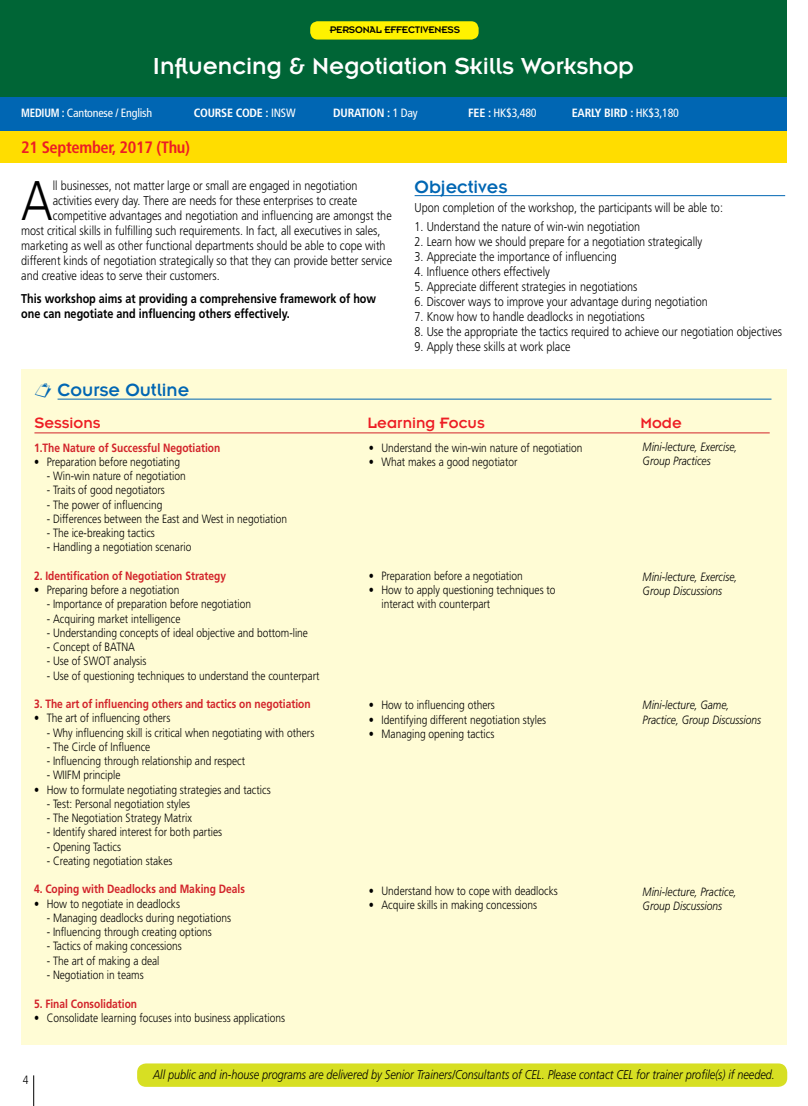
<style>
.page{position:relative;width:808px;height:1106px;background:#fff}
.page>*{position:absolute;margin:0;border:0;box-sizing:border-box;transform-origin:0 0}
.t1{font:300 55.8px "Frutiger LT Std";color:#000;scale:.85 1}
.t2{font:25.5px "Insignia LT Std";color:#fff}
.t3{font:19.5px "Insignia LT Std";color:#0066b3}
.t4{font:16.5px "Insignia LT Std";color:#ed1d24}
.t5{font:700 condensed 16.5px "Frutiger LT Std";letter-spacing:-.02em;color:#ed1d24}
.t6{font:300 12.75px "Frutiger LT Std";color:#000;scale:.85 1}
.t7{font:italic 300 12.75px "Frutiger LT Std";color:#000;scale:.85 1}
.t8{font:700 12.75px/15px "Frutiger LT Std";color:#000;scale:.85 1}
.t9{font:300 12px/14.2px "Frutiger LT Std";color:#000;scale:.85 1}
.t10{font:700 12px "Frutiger LT Std";color:#d2232a;scale:.85 1}
.t11{font:italic 300 12px/14.2px "Frutiger LT Std";color:#000;scale:.85 1}
.t12{font:700 condensed 12px "Frutiger LT Std";letter-spacing:-.02em;color:#fff}
.t13{font:condensed 12px "Frutiger LT Std";letter-spacing:-.02em;color:#fff}
.t14{font:300 condensed 12px "Frutiger LT Std";color:#000}
.t15{font:10.5px "Insignia LT Std";letter-spacing:-.02em;color:#000}
.s1{font-weight:700}
.s2{font-weight:400}
</style>
<div class="page">
<div style="left:137px;top:1063px;width:650px;height:23px;background:#d7df23;border-radius:9px"></div>
<hr style="left:33px;top:1075px;width:1px;height:31px;background:#000">
<hr style="left:415px;top:195px;width:370px;height:1px;background:#0066b3">
<div style="left:0;top:0;width:787px;height:115px;background:#006536"></div>
<div style="left:0;top:98px;width:787px;height:33px;background:#0066b3"></div>
<div style="left:0;top:131px;width:787px;height:31px;background:#fd0"></div>
<div style="left:21px;top:369px;width:766px;height:675px;background:#fffcd5"></div>
<hr style="left:58px;top:399px;width:713px;height:1px;background:#0066b3">
<hr style="left:34px;top:432px;width:736px;height:1px;background:#d2232a">
<div style="left:310px;top:21px;width:169px;height:19px;background:#fff200;border-radius:8px"></div>
<p class="t15" style="left:330px;top:25px;width:132px">PERSONAL EFFECTIVENESS</p>
<h2 class="t2" style="left:153px;top:53px;width:482px">Influencing &amp; Negotiation Skills Workshop</h2>
<p class="t13" style="left:21px;top:106px;width:132px"><span class="s1">MEDIUM :</span> Cantonese / English</p>
<p class="t12" style="left:194px;top:106px;width:103px">COURSE CODE : <span class="s2">INSW</span></p>
<p class="t12" style="left:333px;top:106px;width:86px">DURATION : <span class="s2">1 Day</span></p>
<p class="t13" style="left:468px;top:106px;width:70px"><span class="s1">FEE :</span> HK$3,480</p>
<p class="t12" style="left:572px;top:106px;width:109px">EARLY BIRD : <span class="s2">HK$3,180</span></p>
<h3 class="t5" style="left:21px;top:137px;width:170px">21 September, 2017 (Thu)</h3>
<h1 class="t1" style="left:21px;top:169px;width:39px">A</h1>
<p class="t6" style="left:53px;top:178px;width:360px">ll businesses, not matter large or small are engaged in negotiation</p>
<p class="t6" style="left:53px;top:193px;width:359px">activities every day. There are needs for these enterprises to create</p>
<p class="t6" style="left:53px;top:208px;width:400px">competitive advantages and negotiation and influencing are amongst the</p>
<p class="t6" style="left:21px;top:223px;width:424px">most critical skills in fulfilling such requirements. In fact, all executives in sales,</p>
<p class="t6" style="left:21px;top:238px;width:430px">marketing as well as other functional departments should be able to cope with</p>
<p class="t6" style="left:21px;top:253px;width:438px">different kinds of negotiation strategically so that they can provide better service</p>
<p class="t6" style="left:21px;top:268px;width:235px">and creative ideas to serve their customers.</p>
<p class="t8" style="left:21px;top:291px;width:419px">This workshop aims at providing a comprehensive framework of how one can negotiate and influencing others effectively.</p>
<h3 class="t3" style="left:58px;top:380px;width:133px">Course Outline</h3>
<h3 class="t3" style="left:415px;top:176px;width:94px">Objectives</h3>
<p class="t6" style="left:415px;top:200px;width:364px">Upon completion of the workshop, the participants will be able to:</p>
<p class="t6" style="left:415px;top:219px;width:267px">1. Understand the nature of win-win negotiation</p>
<p class="t6" style="left:415px;top:234px;width:340px">2. Learn how we should prepare for a negotiation strategically</p>
<p class="t6" style="left:415px;top:249px;width:239px">3. Appreciate the importance of influencing</p>
<p class="t6" style="left:415px;top:264px;width:161px">4. Influence others effectively</p>
<p class="t6" style="left:415px;top:279px;width:264px">5. Appreciate different strategies in negotiations</p>
<p class="t6" style="left:415px;top:294px;width:346px">6. Discover ways to improve your advantage during negotiation</p>
<p class="t6" style="left:415px;top:309px;width:272px">7. Know how to handle deadlocks in negotiations</p>
<p class="t6" style="left:415px;top:324px;width:434px">8. Use the appropriate the tactics required to achieve our negotiation objectives</p>
<p class="t6" style="left:415px;top:339px;width:185px">9. Apply these skills at work place</p>
<h3 class="t4" style="left:34px;top:414px;width:68px">Sessions</h3>
<h3 class="t4" style="left:367px;top:414px;width:119px">Learning Focus</h3>
<h3 class="t4" style="left:640px;top:414px;width:43px">Mode</h3>
<p class="t9" style="left:369px;top:440px;width:253px">• Understand the win-win nature of negotiation</p>
<p class="t9" style="left:369px;top:455px;width:177px">• What makes a good negotiator</p>
<p class="t11" style="left:643px;top:440px;width:113px">Mini-lecture, Exercise,<br>Group Practices</p>
<p class="t10" style="left:34px;top:440px;width:221px">1.The Nature of Successful Negotiation</p>
<p class="t9" style="left:34px;top:455px;width:173px">• Preparation before negotiating</p>
<p class="t9" style="left:47px;top:469px;width:165px">- Win-win nature of negotiation</p>
<p class="t9" style="left:47px;top:483px;width:140px">- Traits of good negotiators</p>
<p class="t9" style="left:47px;top:497px;width:138px">- The power of influencing</p>
<p class="t9" style="left:47px;top:512px;width:284px">- Differences between the East and West in negotiation</p>
<p class="t9" style="left:47px;top:526px;width:129px">- The ice-breaking tactics</p>
<p class="t9" style="left:47px;top:540px;width:172px">- Handling a negotiation scenario</p>
<p class="t10" style="left:34px;top:568px;width:228px">2. Identification of Negotiation Strategy</p>
<p class="t9" style="left:34px;top:583px;width:173px">• Preparing before a negotiation</p>
<p class="t9" style="left:47px;top:597px;width:242px">- Importance of preparation before negotiation</p>
<p class="t9" style="left:47px;top:611px;width:159px">- Acquiring market intelligence</p>
<p class="t9" style="left:47px;top:626px;width:309px">- Understanding concepts of ideal objective and bottom-line</p>
<p class="t9" style="left:47px;top:640px;width:105px">- Concept of BATNA</p>
<p class="t9" style="left:47px;top:654px;width:119px">- Use of SWOT analysis</p>
<p class="t9" style="left:47px;top:668px;width:322px">- Use of questioning techniques to understand the counterpart</p>
<p class="t10" style="left:34px;top:697px;width:327px">3. The art of influencing others and tactics on negotiation</p>
<p class="t9" style="left:34px;top:711px;width:162px">• The art of influencing others</p>
<p class="t9" style="left:47px;top:725px;width:316px">- Why influencing skill is critical when negotiating with others</p>
<p class="t9" style="left:47px;top:740px;width:123px">- The Circle of Influence</p>
<p class="t9" style="left:47px;top:754px;width:235px">- Influencing through relationship and respect</p>
<p class="t9" style="left:47px;top:768px;width:88px">- WIIFM principle</p>
<p class="t9" style="left:34px;top:782px;width:280px">• How to formulate negotiating strategies and tactics</p>
<p class="t9" style="left:47px;top:797px;width:170px">- Test: Personal negotiation styles</p>
<p class="t9" style="left:47px;top:811px;width:172px">- The Negotiation Strategy Matrix</p>
<p class="t9" style="left:47px;top:825px;width:208px">- Identify shared interest for both parties</p>
<p class="t9" style="left:47px;top:839px;width:89px">- Opening Tactics</p>
<p class="t9" style="left:47px;top:854px;width:149px">- Creating negotiation stakes</p>
<p class="t10" style="left:34px;top:882px;width:250px">4. Coping with Deadlocks and Making Deals</p>
<p class="t9" style="left:34px;top:896px;width:173px">• How to negotiate in deadlocks</p>
<p class="t9" style="left:47px;top:910px;width:218px">- Managing deadlocks during negotiations</p>
<p class="t9" style="left:47px;top:925px;width:196px">- Influencing through creating options</p>
<p class="t9" style="left:47px;top:939px;width:160px">- Tactics of making concessions</p>
<p class="t9" style="left:47px;top:953px;width:134px">- The art of making a deal</p>
<p class="t9" style="left:47px;top:967px;width:116px">- Negotiation in teams</p>
<p class="t10" style="left:34px;top:996px;width:123px">5. Final Consolidation</p>
<p class="t9" style="left:34px;top:1010px;width:297px">• Consolidate learning focuses into business applications</p>
<p class="t9" style="left:369px;top:569px;width:183px">• Preparation before a negotiation</p>
<p class="t9" style="left:381px;top:583px;width:206px;text-indent:-13px">• How to apply questioning techniques to interact with counterpart</p>
<p class="t11" style="left:643px;top:570px;width:113px">Mini-lecture, Exercise,<br>Group Discussions</p>
<p class="t9" style="left:369px;top:698px;width:150px">• How to influencing others</p>
<p class="t9" style="left:369px;top:712px;width:210px">• Identifying different negotiation styles</p>
<p class="t9" style="left:369px;top:726px;width:149px">• Managing opening tactics</p>
<p class="t11" style="left:643px;top:698px;width:141px">Mini-lecture, Game,<br>Practice, Group Discussions</p>
<p class="t9" style="left:369px;top:883px;width:224px">• Understand how to cope with deadlocks</p>
<p class="t9" style="left:369px;top:897px;width:200px">• Acquire skills in making concessions</p>
<p class="t11" style="left:643px;top:884px;width:112px">Mini-lecture, Practice,<br>Group Discussions</p>
<p class="t14" style="left:23px;top:1073px;width:7px">4</p>
<p class="t7" style="left:153px;top:1067px;width:733px">All public and in-house programs are delivered by Senior Trainers/Consultants of CEL. Please contact CEL for trainer profile(s) if needed.</p>
</div>
